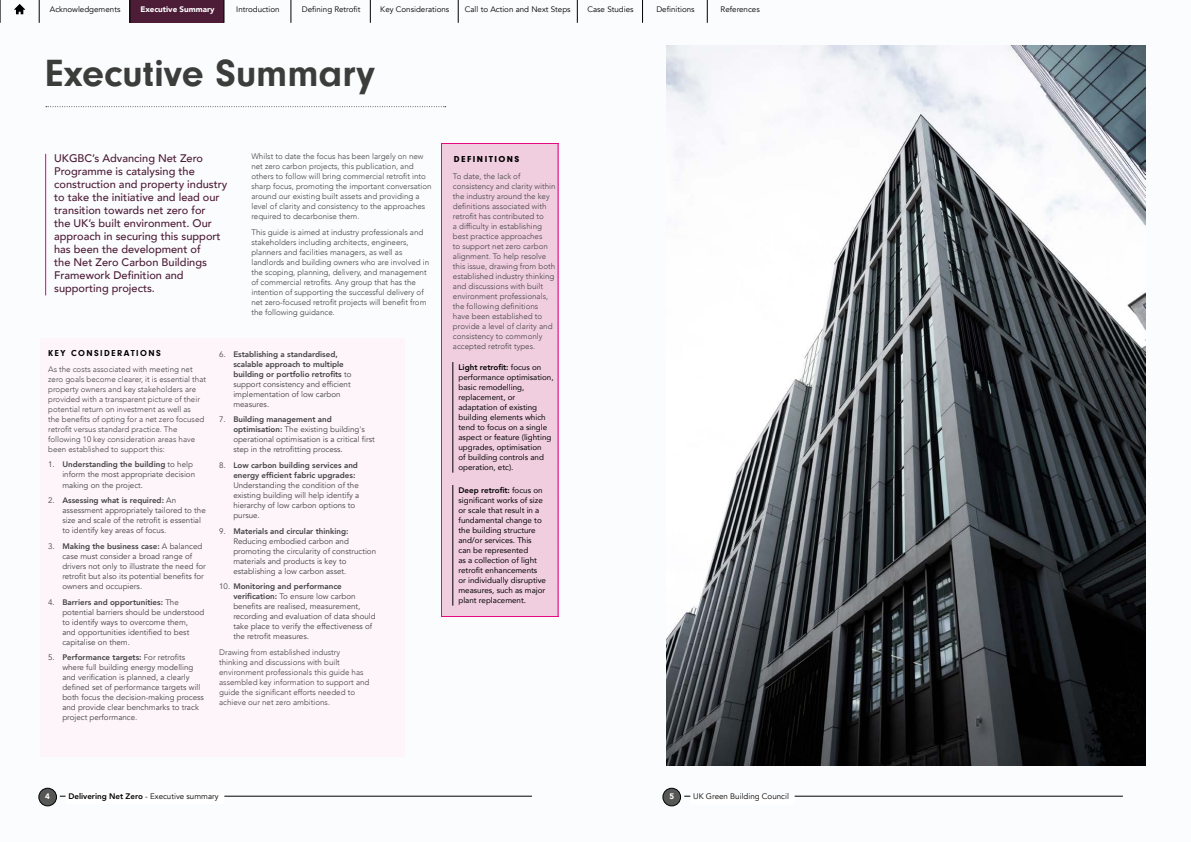
<style>
.page{position:relative;width:1191px;height:842px;background:#fbfcfe}
.page>*{position:absolute;margin:0;border:0;box-sizing:border-box;transform-origin:0 0}
.t1{font:700 39.3px "Neuzeit Gro";color:#3c3c3b}
.t2{font:500 11px/13px "Avenir";color:#4d1c36}
.t3{font:700 9px "Neuzeit Gro";letter-spacing:.16em;color:#000}
.t4{font:900 9px "Neuzeit Gro";letter-spacing:.16em;color:#000}
.t5{font:300 8px/10px "Avenir";color:#424241}
.t6{font:8px/10px "Avenir";color:#424241}
.t7{font:8px/10px "Avenir";color:#000}
.t8{font:800 8px/10px "Avenir";color:#424241}
.t9{font:8px "Avenir";color:#000}
.t10{font:800 8px "Avenir";color:#000}
.t11{font:900 8px "Avenir";color:#fff}
.s1{font-weight:800}
.s2{font-weight:400}
</style>
<div class="page">
<div style="left:39px;top:788px;width:17px;height:18px;background:#575756;border-radius:50%"></div>
<div style="left:39px;top:788px;width:18px;height:18px;border:1px solid #000;border-radius:50%"></div>
<hr style="left:60px;top:796px;width:472px;height:1px;background:#000">
<div style="left:66px;top:794px;width:158px;height:10px;background:#fff"></div>
<div style="left:663px;top:788px;width:17px;height:18px;background:#575756;border-radius:50%"></div>
<div style="left:662px;top:788px;width:19px;height:18px;border:1px solid #000;border-radius:50%"></div>
<hr style="left:684px;top:796px;width:438px;height:1px;background:#000">
<div style="left:690px;top:795px;width:104px;height:10px;background:#fff"></div>
<img style="left:666px;top:45px;width:479px;height:720px">
<svg style="left:46px;top:106px;width:400px;height:1px"></svg>
<hr style="left:45px;top:154px;width:1px;height:141px;background:#e6007c">
<div style="left:441px;top:143px;width:118px;height:474px;background:#f0cee0"></div>
<div style="left:40px;top:338px;width:365px;height:418px;background:#fef5fa"></div>
<hr style="left:452px;top:362px;width:1px;height:111px;background:#000">
<hr style="left:452px;top:485px;width:1px;height:121px;background:#000">
<div style="left:130px;top:0;width:94px;height:23px;background:#4d1c36"></div>
<svg style="left:0;top:0;width:1px;height:23px"></svg>
<svg style="left:577px;top:0;width:1px;height:23px"></svg>
<svg style="left:642px;top:0;width:1px;height:23px"></svg>
<svg style="left:291px;top:0;width:1px;height:23px"></svg>
<svg style="left:370px;top:0;width:1px;height:23px"></svg>
<svg style="left:458px;top:0;width:1px;height:23px"></svg>
<svg style="left:224px;top:0;width:1px;height:23px"></svg>
<svg style="left:707px;top:0;width:1px;height:23px"></svg>
<svg style="left:39px;top:0;width:1px;height:23px"></svg>
<svg style="left:130px;top:0;width:1px;height:23px"></svg>
<svg style="left:14px;top:4px;width:11px;height:10px"></svg>
<p class="t9" style="left:50px;top:4px;width:72px">Acknowledgements</p>
<p class="t11" style="left:140px;top:2px;width:76px">Executive Summary</p>
<p class="t9" style="left:236px;top:4px;width:45px">Introduction</p>
<p class="t9" style="left:302px;top:4px;width:60px">Defining Retrofit</p>
<p class="t9" style="left:380px;top:4px;width:71px">Key Considerations</p>
<p class="t9" style="left:465px;top:4px;width:107px">Call to Action and Next Steps</p>
<p class="t9" style="left:587px;top:4px;width:48px">Case Studies</p>
<p class="t9" style="left:656px;top:4px;width:40px">Definitions</p>
<p class="t9" style="left:720px;top:4px;width:41px">References</p>
<h1 class="t1" style="left:46px;top:52px;width:331px">Executive Summary</h1>
<p class="t2" style="left:54px;top:151px;width:175px">UKGBC’s Advancing Net Zero<br>Programme is catalysing the construction and property industry to take the initiative and lead our transition towards net zero for<br>the UK’s built environment. Our approach in securing this support has been the development of<br>the Net Zero Carbon Buildings<br>Framework Definition and supporting projects.</p>
<p class="t5" style="left:251px;top:151px;width:182px">Whilst to date the focus has been largely on new net zero carbon projects, this publication, and others to follow will bring commercial retrofit into sharp focus, promoting the important conversation around our existing built assets and providing a level of clarity and consistency to the approaches required to decarbonise them.</p>
<p class="t5" style="left:251px;top:227px;width:179px">This guide is aimed at industry professionals and stakeholders including architects, engineers, planners and facilities managers, as well as landlords and building owners who are involved in the scoping, planning, delivery, and management of commercial retrofits. Any group that has the intention of supporting the successful delivery of net zero-focused retrofit projects will benefit from the following guidance.</p>
<p class="t3" style="left:48px;top:348px;width:114px">KEY CONSIDERATIONS</p>
<p class="t5" style="left:48px;top:364px;width:160px">As the costs associated with meeting net zero goals become clearer, it is essential that property owners and key stakeholders are provided with a transparent picture of their potential return on investment as well as<br>the benefits of opting for a net zero focused retrofit versus standard practice. The following 10 key consideration areas have been established to support this:</p>
<p class="t6" style="left:62px;top:460px;width:134px;text-indent:-14px">1. <span class="s1">Understanding the building</span> to help inform the most appropriate decision making on the project.</p>
<p class="t6" style="left:62px;top:496px;width:145px;text-indent:-14px">2. <span class="s1">Assessing what is required:</span> An assessment appropriately tailored to the size and scale of the retrofit is essential to identify key areas of focus.</p>
<p class="t6" style="left:62px;top:541px;width:145px;text-indent:-14px">3. <span class="s1">Making the business case:</span> A balanced case must consider a broad range of drivers not only to illustrate the need for retrofit but also its potential benefits for owners and occupiers.</p>
<p class="t6" style="left:62px;top:597px;width:144px;text-indent:-14px">4. <span class="s1">Barriers and opportunities:</span> The potential barriers should be understood to identify ways to overcome them,<br>and opportunities identified to best capitalise on them.</p>
<p class="t6" style="left:62px;top:653px;width:143px;text-indent:-14px">5. <span class="s1">Performance targets:</span> For retrofits where full building energy modelling and verification is planned, a clearly defined set of performance targets will both focus the decision-making process and provide clear benchmarks to track project performance.</p>
<p class="t8" style="left:233px;top:349px;width:120px;text-indent:-14px"><span class="s2">6.</span> Establishing a standardised, scalable approach to multiple building or portfolio retrofits <span class="s2">to support consistency and efficient implementation of low carbon measures.</span></p>
<p class="t6" style="left:233px;top:415px;width:143px;text-indent:-14px">7. <span class="s1">Building management and optimisation:</span> The existing building's operational optimisation is a critical first step in the retrofitting process.</p>
<p class="t8" style="left:233px;top:460px;width:126px;text-indent:-14px"><span class="s2">8.</span> Low carbon building services and energy efficient fabric upgrades:</p>
<p class="t6" style="left:233px;top:480px;width:127px">Understanding the condition of the existing building will help identify a hierarchy of low carbon options to pursue.</p>
<p class="t6" style="left:233px;top:526px;width:144px;text-indent:-14px">9. <span class="s1">Materials and circular thinking:<br></span>Reducing embodied carbon and promoting the circularity of construction materials and products is key to establishing a low carbon asset.</p>
<p class="t6" style="left:233px;top:582px;width:144px;text-indent:-14px">10. <span class="s1">Monitoring and performance verification:</span> To ensure low carbon benefits are realised, measurement, recording and evaluation of data should take place to verify the effectiveness of the retrofit measures.</p>
<p class="t5" style="left:219px;top:647px;width:152px">Drawing from established industry thinking and discussions with built environment professionals this guide has assembled key information to support and guide the significant efforts needed to achieve our net zero ambitions.</p>
<p class="t4" style="left:454px;top:154px;width:67px">DEFINITIONS</p>
<p class="t5" style="left:453px;top:172px;width:104px">To date, the lack of consistency and clarity within the industry around the key definitions associated with retrofit has contributed to<br>a difficulty in establishing best practice approaches<br>to support net zero carbon alignment. To help resolve this issue, drawing from both established industry thinking and discussions with built environment professionals, the following definitions have been established to provide a level of clarity and consistency to commonly accepted retrofit types.</p>
<p class="t7" style="left:458px;top:362px;width:97px"><span class="s1">Light retrofit:</span> focus on performance optimisation, basic remodelling, replacement, or adaptation of existing building elements which tend to focus on a single aspect or feature (lighting upgrades, optimisation<br>of building controls and operation, etc).</p>
<p class="t7" style="left:458px;top:485px;width:89px"><span class="s1">Deep retrofit:</span> focus on significant works of size or scale that result in a fundamental change to the building structure and/or services. This can be represented<br>as a collection of light retrofit enhancements or individually disruptive measures, such as major plant replacement.</p>
<p class="t11" style="left:45px;top:790px;width:6px">4</p>
<p class="t10" style="left:68px;top:789px;width:152px">Delivering Net Zero <span class="s2">- Executive summary</span></p>
<p class="t11" style="left:669px;top:790px;width:6px">5</p>
<p class="t9" style="left:693px;top:792px;width:97px">UK Green Building Council</p>
</div>
